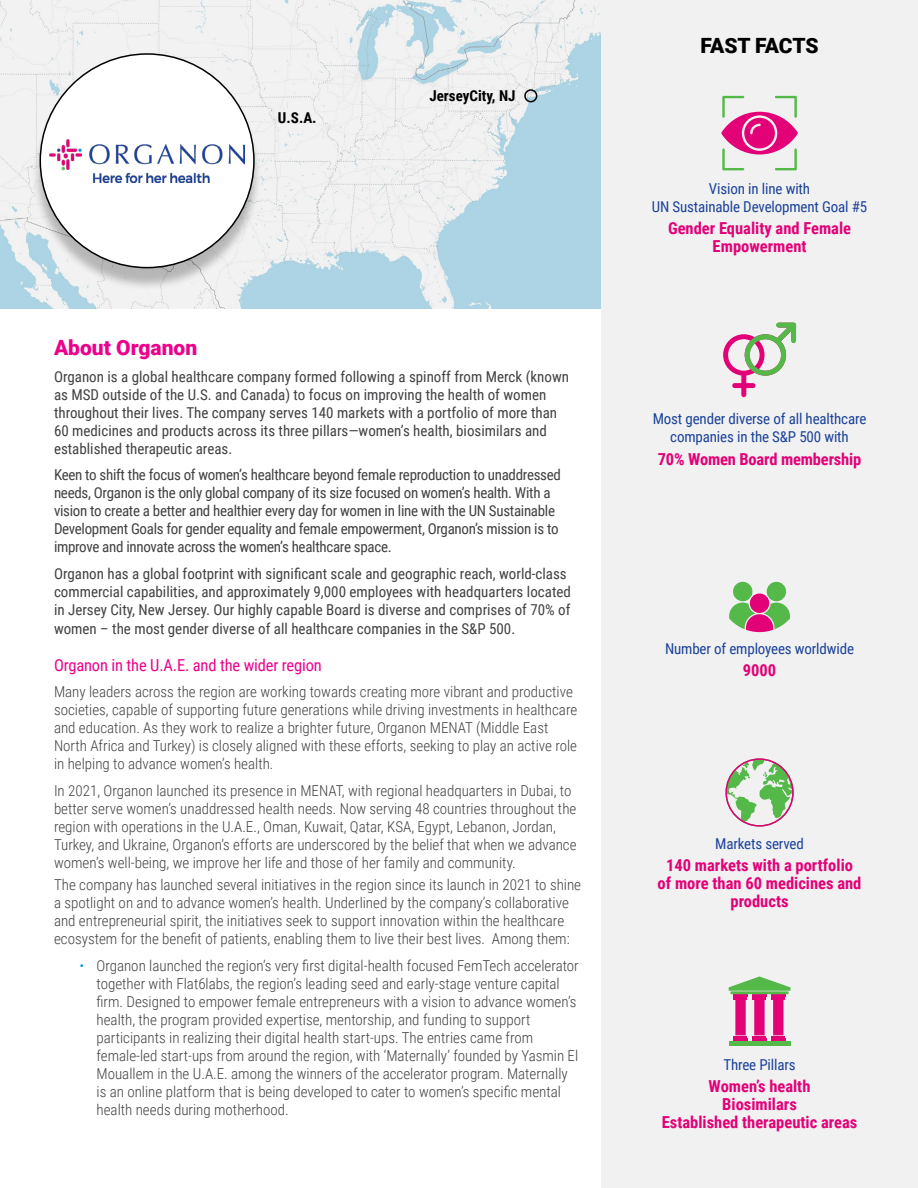
<style>
.page{position:relative;width:918px;height:1188px;background:#fff}
.page>*{position:absolute;margin:0;border:0;box-sizing:border-box;transform-origin:0 0}
.t1{font:900 21px "Roboto";color:#ec008c}
.t2{font:900 21px "Roboto";letter-spacing:-.01em;color:#000}
.t3{font:700 16.5px/18px "Roboto Condensed";color:#e20177;text-align:center}
.t4{font:16.5px "Roboto Condensed";letter-spacing:-.01em;color:#ec008c}
.t5{font:300 15px/18px "Roboto Condensed";color:#414042}
.t6{font:15px/18px "Roboto Condensed";color:#414042}
.t7{font:15px/18px "Roboto Condensed";letter-spacing:-.02em;color:#414042}
.t8{font:15px/18px "Roboto Condensed";letter-spacing:-.01em;color:#1b4298;text-align:center}
.t9{font:700 15px "Roboto Condensed";color:#000}
.s1{color:#00a3de}
</style>
<div class="page">
<img style="left:0;top:0;width:601px;height:308px">
<div style="left:32px;top:60px;width:231px;height:231px;background:#000;opacity:.25"></div>
<div style="left:40px;top:54px;width:214px;height:214px;background:#fff;border-radius:50%"></div>
<img style="left:50px;top:140px;width:194px;height:42px">
<div style="left:524px;top:89px;width:13px;height:13px;border:2px solid #000;border-radius:50%"></div>
<div style="left:601px;top:0;width:317px;height:1188px;background:#f1f1f2"></div>
<svg style="left:729px;top:582px;width:61px;height:50px"></svg>
<svg style="left:721px;top:96px;width:77px;height:74px"></svg>
<svg style="left:723px;top:322px;width:74px;height:75px"></svg>
<div style="left:729px;top:1041px;width:61px;height:5px;background:#54b948"></div>
<svg style="left:729px;top:976px;width:61px;height:64px"></svg>
<svg style="left:728px;top:758px;width:66px;height:67px"></svg>
<div style="left:725px;top:758px;width:69px;height:69px;border:2px solid #e20177;border-radius:50%"></div>
<p class="t9" style="left:278px;top:107px;width:40px">U.S.A.</p>
<p class="t9" style="left:429px;top:86px;width:88px">JerseyCity, NJ</p>
<p class="t1" style="left:54px;top:333px;width:145px">About Organon</p>
<p class="t6" style="left:54px;top:367px;width:517px">Organon is a global healthcare company formed following a spinoff from Merck (known as MSD outside of the U.S. and Canada) to focus on improving the health of women throughout their lives. The company serves 140 markets with a portfolio of more than 60 medicines and products across its three pillars—women’s health, biosimilars and established therapeutic areas.</p>
<p class="t7" style="left:54px;top:465px;width:508px">Keen to shift the focus of women’s healthcare beyond female reproduction to unaddressed needs, Organon is the only global company of its size focused on women’s health. With a vision to create a better and healthier every day for women in line with the UN Sustainable Development Goals for gender equality and female empowerment, Organon’s mission is to improve and innovate across the women’s healthcare space.</p>
<p class="t6" style="left:54px;top:564px;width:518px">Organon has a global footprint with significant scale and geographic reach, world-class commercial capabilities, and approximately 9,000 employees with headquarters located in Jersey City, New Jersey. Our highly capable Board is diverse and comprises of 70% of</p>
<p class="t6" style="left:54px;top:619px;width:463px">women – the most gender diverse of all healthcare companies in the S&amp;P 500.</p>
<p class="t4" style="left:54px;top:653px;width:269px">Organon in the U.A.E. and the wider region</p>
<p class="t5" style="left:54px;top:683px;width:525px">Many leaders across the region are working towards creating more vibrant and productive societies, capable of supporting future generations while driving investments in healthcare and education. As they work to realize a brighter future, Organon MENAT (Middle East North Africa and Turkey) is closely aligned with these efforts, seeking to play an active role in helping to advance women’s health.</p>
<p class="t5" style="left:54px;top:781px;width:524px">In 2021, Organon launched its presence in MENAT, with regional headquarters in Dubai, to better serve women’s unaddressed health needs. Now serving 48 countries throughout the region with operations in the U.A.E., Oman, Kuwait, Qatar, KSA, Egypt, Lebanon, Jordan, Turkey, and Ukraine, Organon’s efforts are underscored by the belief that when we advance women’s well-being, we improve her life and those of her family and community.</p>
<p class="t5" style="left:54px;top:875px;width:529px">The company has launched several initiatives in the region since its launch in 2021 to shine a spotlight on and to advance women’s health. Underlined by the company’s collaborative and entrepreneurial spirit, the initiatives seek to support innovation within the healthcare ecosystem for the benefit of patients, enabling them to live their best lives. Among them:</p>
<p class="t5" style="left:97px;top:956px;width:484px;text-indent:-17px"><span class="s1">•</span> Organon launched the region’s very first digital-health focused FemTech accelerator together with Flat6labs, the region’s leading seed and early-stage venture capital firm. Designed to empower female entrepreneurs with a vision to advance women’s health, the program provided expertise, mentorship, and funding to support participants in realizing their digital health start-ups. The entries came from female-led start-ups from around the region, with ‘Maternally’ founded by Yasmin El Mouallem in the U.A.E. among the winners of the accelerator program. Maternally is an online platform that is being developed to cater to women’s specific mental health needs during motherhood.</p>
<p class="t2" style="left:701px;top:31px;width:120px">FAST FACTS</p>
<p class="t8" style="left:652px;top:179px;width:217px">Vision in line with<br>UN Sustainable Development Goal #5</p>
<p class="t3" style="left:668px;top:218px;width:185px">Gender Equality and Female<br>Empowerment</p>
<p class="t8" style="left:653px;top:409px;width:215px">Most gender diverse of all healthcare companies in the S&amp;P 500 with</p>
<p class="t3" style="left:658px;top:449px;width:205px">70% Women Board membership</p>
<p class="t8" style="left:665px;top:639px;width:191px">Number of employees worldwide</p>
<p class="t3" style="left:743px;top:661px;width:35px">9000</p>
<p class="t8" style="left:715px;top:834px;width:90px">Markets served</p>
<p class="t3" style="left:658px;top:856px;width:205px">140 markets with a portfolio of more than 60 medicines and products</p>
<p class="t8" style="left:723px;top:1055px;width:74px">Three Pillars</p>
<p class="t3" style="left:662px;top:1077px;width:197px">Women’s health<br>Biosimilars<br>Established therapeutic areas</p>
</div>
